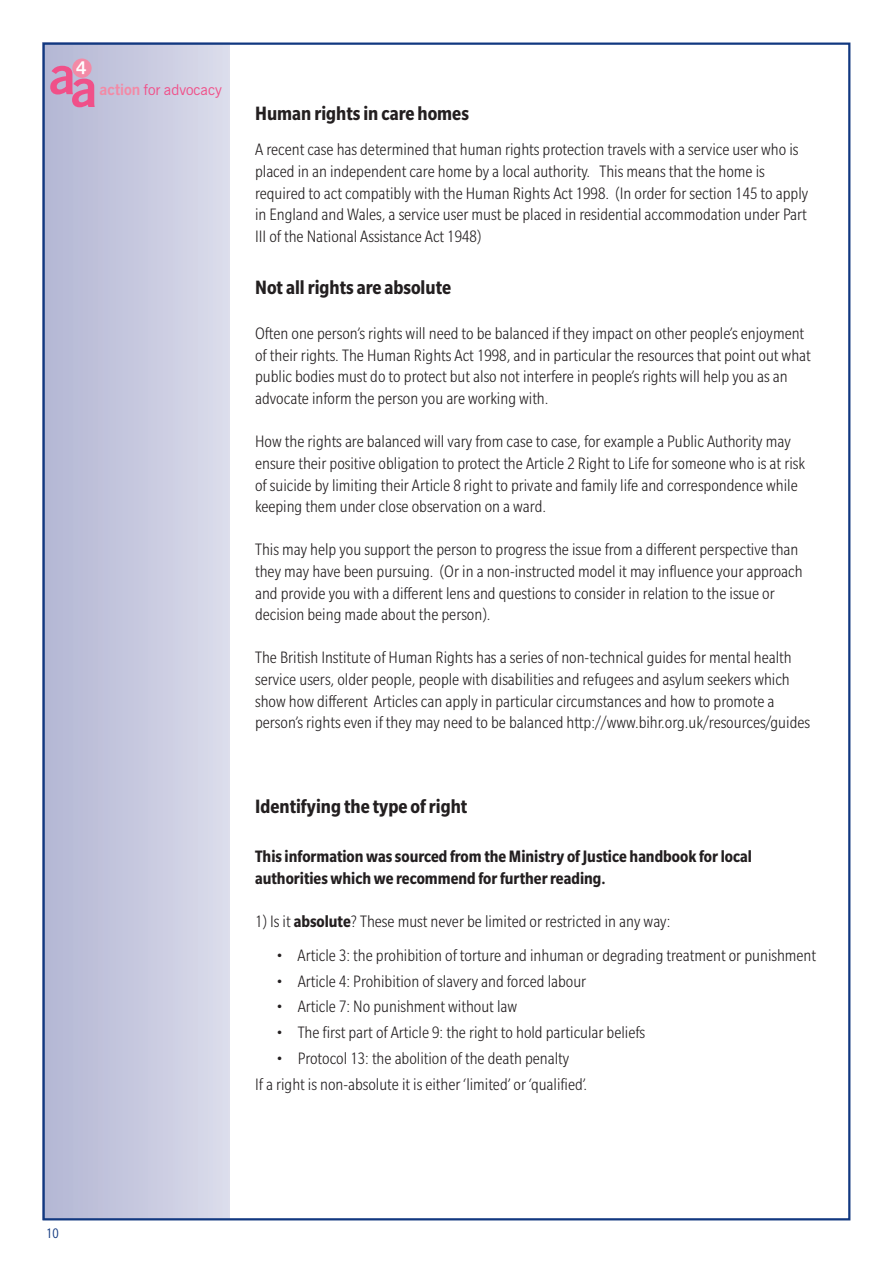
<style>
.page{position:relative;width:893px;height:1263px;background:#fff}
.page>*{position:absolute;margin:0;border:0;box-sizing:border-box;transform-origin:0 0}
.t1{font:700 53.25px "News Gothic BT";color:#f05089}
.t2{font:700 condensed 21px "Slate";color:#231f20}
.t3{font:300 condensed 18px/21.6px "Slate";color:#231f20}
.t4{font:700 condensed 18px/21.6px "Slate";color:#231f20}
.t5{font:700 17.4px "News Gothic BT";color:#fff}
.t6{font:condensed 15px "Slate";color:#113880}
.t7{font:14.85px "News Gothic BT";color:#f05089}
.s1{font-weight:700;font-size:15.45px;color:#f38aa6}
.s2{font-weight:700}
</style>
<div class="page">
<div style="left:43px;top:43px;width:187px;height:1176px;background:linear-gradient(to right,#b3b6d3,#dbdceb)"></div>
<div style="left:72px;top:59px;width:20px;height:19px;background:#f38aa6;border-radius:50%"></div>
<p class="t5" style="left:76px;top:62px;width:12px">4</p>
<h1 class="t1" style="left:49px;top:62px;width:51px">aa</h1>
<p class="t7" style="left:100px;top:84px;width:124px"><span class="s1">action</span> for advocacy</p>
<p class="t2" style="left:255px;top:106px;width:215px">Human rightsin care homes</p>
<p class="t3" style="left:255px;top:140px;width:555px">A recent case has determined that human rights protection travels with a service user who is placed in an independent care home by a local authority. This means that the home is required to act compatibly with the Human Rights Act 1998. (In order for section 145 to apply in England and Wales, a service user must be placed in residential accommodation under Part III of the National Assistance Act 1948)</p>
<p class="t2" style="left:255px;top:281px;width:197px">Not allrights are absolute</p>
<p class="t3" style="left:255px;top:324px;width:557px">Often one person’s rights will need to be balanced if they impact on other people’s enjoyment of their rights. The Human Rights Act 1998, and in particular the resources that point out what public bodies must do to protect but also not interfere in people’s rights will help you as an advocate inform the person you are working with.</p>
<p class="t3" style="left:255px;top:432px;width:551px">How the rights are balanced will vary from case to case, for example a Public Authority may ensure their positive obligation to protect the Article 2 Right to Life for someone who is at risk of suicide by limiting their Article 8 right to private and family life and correspondence while keeping them under close observation on a ward.</p>
<p class="t3" style="left:255px;top:540px;width:549px">This may help you support the person to progress the issue from a different perspective than they may have been pursuing. (Or in a non-instructed model it may influence your approach and provide you with a different lens and questions to consider in relation to the issue or decision being made about the person).</p>
<p class="t3" style="left:255px;top:648px;width:556px">The British Institute of Human Rights has a series of non-technical guides for mental health service users, older people, people with disabilities and refugees and asylum seekers which show how different Articles can apply in particular circumstances and how to promote a person’s rights even if they may need to be balanced http://www.bihr.org.uk/resources/guides</p>
<p class="t2" style="left:255px;top:799px;width:214px">Identifying the type ofright</p>
<p class="t4" style="left:255px;top:847px;width:498px">Thisinformationwassourced from theMinistry of Justice handbook forlocal authoritieswhichwe recommend forfurtherreading.</p>
<p class="t3" style="left:255px;top:912px;width:417px">1) Is it <span class="s2">absolute</span>? These must never be limited or restricted in any way:</p>
<p class="t3" style="left:276px;top:945px;width:541px">• Article 3: the prohibition of torture and inhuman or degrading treatment or punishment</p>
<p class="t3" style="left:276px;top:971px;width:311px">• Article 4: Prohibition of slavery and forced labour</p>
<p class="t3" style="left:276px;top:997px;width:242px">• Article 7: No punishment without law</p>
<p class="t3" style="left:276px;top:1023px;width:370px">• The first part of Article 9: the right to hold particular beliefs</p>
<p class="t3" style="left:255px;top:1047px;width:334px;line-height:25.8px;text-align:center">• Protocol 13: the abolition of the death penalty<br>If a right is non-absolute it is either ‘limited’ or ‘qualified’.</p>
<p class="t6" style="left:46px;top:1228px;width:14px">10</p>
</div>
